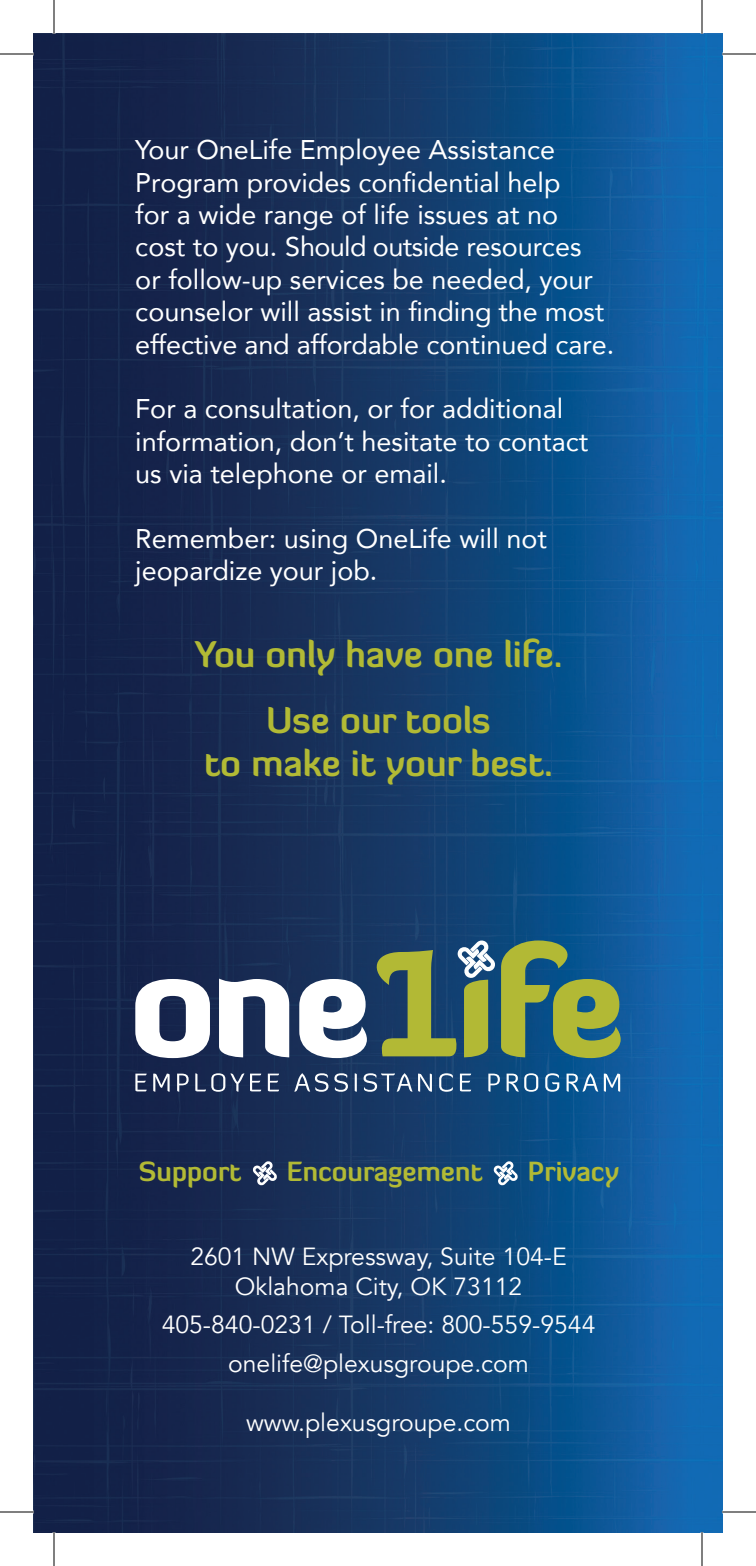
<style>
.page{position:relative;width:756px;height:1566px;background:#fff}
.page>*{position:absolute;margin:0;border:0;box-sizing:border-box;transform-origin:0 0}
.t1{font:700 36px/43.2px "Diavlo";color:#b2ba35;text-align:center}
.t2{font:27px/32.4px "Avenir";color:#fff}
.t3{font:700 27px "Diavlo";color:#b2ba35}
.t4{font:24.75px "Avenir";color:#fff}
</style>
<div class="page">
<img style="left:34px;top:34px;width:688px;height:1498px">
<svg style="left:135px;top:940px;width:486px;height:118px"></svg>
<svg style="left:135px;top:1073px;width:485px;height:19px;background:#4a678b"></svg>
<svg style="left:253px;top:1161px;width:24px;height:24px"></svg>
<svg style="left:494px;top:1161px;width:24px;height:24px"></svg>
<hr style="left:0;top:54px;width:34px;height:1px;background:#000">
<hr style="left:722px;top:54px;width:34px;height:1px;background:#000">
<hr style="left:0;top:1512px;width:34px;height:1px;background:#000">
<hr style="left:722px;top:1512px;width:34px;height:1px;background:#000">
<hr style="left:54px;top:0;width:1px;height:34px;background:#000">
<hr style="left:54px;top:1532px;width:1px;height:34px;background:#000">
<hr style="left:702px;top:0;width:1px;height:34px;background:#000">
<hr style="left:702px;top:1532px;width:1px;height:34px;background:#000">
<p class="t2" style="left:135px;top:133px;width:480px">Your OneLife Employee Assistance Program provides confidential help<br>for a wide range of life issues at no cost to you. Should outside resources<br>or follow-up services be needed, your counselor will assist in finding the most effective and affordable continued care.</p>
<p class="t2" style="left:135px;top:392px;width:454px">For a consultation, or for additional information, don’t hesitate to contact us via telephone or email.</p>
<p class="t2" style="left:135px;top:522px;width:413px">Remember: using OneLife will not jeopardize your job.</p>
<p class="t1" style="left:194px;top:632px;width:370px">You only have one life.</p>
<p class="t1" style="left:204px;top:697px;width:350px">Use our tools<br>to make it your best.</p>
<p class="t3" style="left:139px;top:1154px;width:104px">Support</p>
<p class="t3" style="left:287px;top:1154px;width:197px">Encouragement</p>
<p class="t3" style="left:528px;top:1154px;width:93px">Privacy</p>
<p class="t4" style="left:190px;top:1242px;width:378px">2601 NW Expressway, Suite 104-E</p>
<p class="t4" style="left:235px;top:1272px;width:289px">Oklahoma City, OK 73112</p>
<p class="t4" style="left:162px;top:1310px;width:435px">405-840-0231 / Toll-free: 800-559-9544</p>
<p class="t4" style="left:228px;top:1348px;width:302px">onelife@plexusgroupe.com</p>
<p class="t4" style="left:246px;top:1408px;width:266px">www.plexusgroupe.com</p>
</div>
